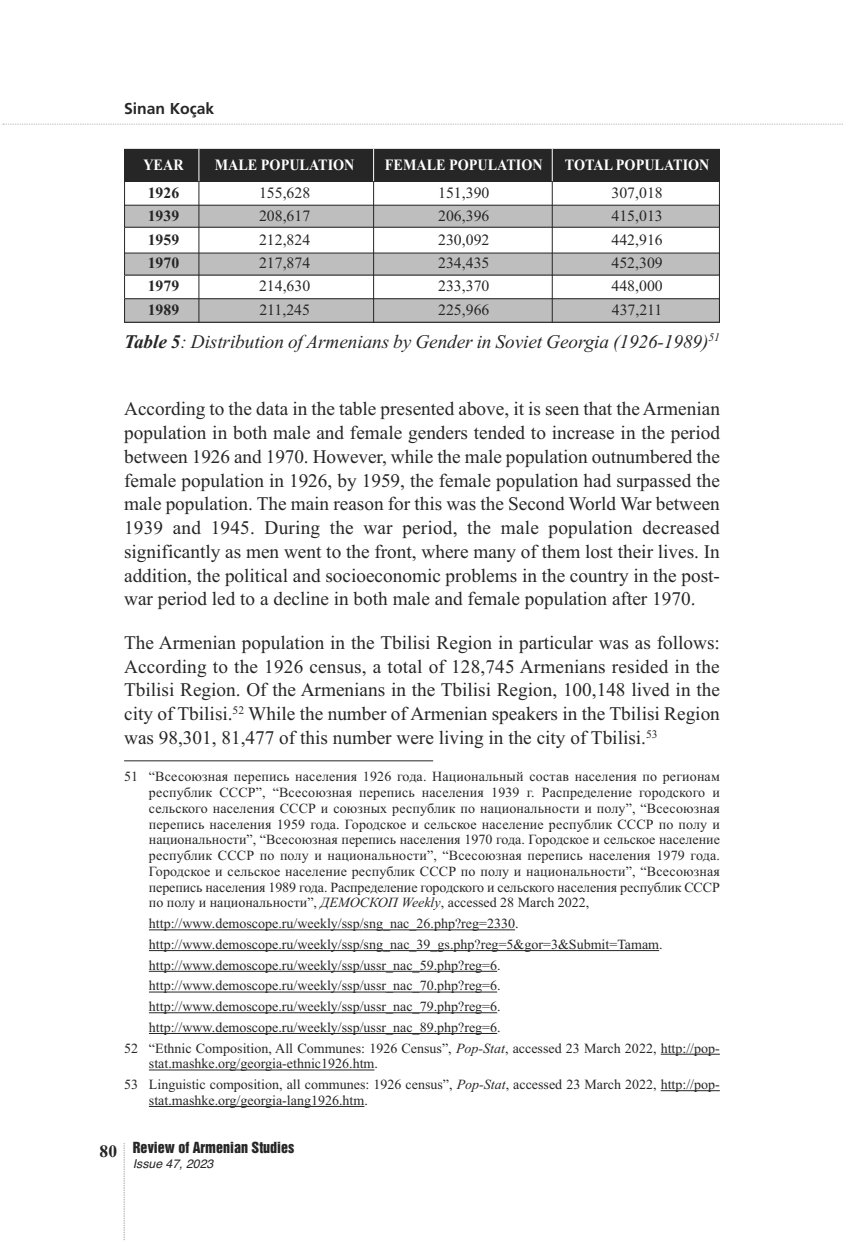
<style>
.page{position:relative;width:844px;height:1241px;background:#fff}
.page>*{position:absolute;margin:0;border:0;box-sizing:border-box;transform-origin:0 0}
.t1{font:19.25px/23.8px "Times New Roman";color:#272627;text-align:justify}
.t2{font:italic 19.25px "Times New Roman";letter-spacing:-.005em;color:#272627}
.t3{font:700 17.5px "Times New Roman";color:#272627}
.t4{font:15.75px "Times New Roman";color:#272627}
.t5{font:700 15.75px "Times New Roman";color:#fff;scale:.9 1}
.t6{font:700 15.75px "Times New Roman";color:#272627}
.t7{font:700 15.75px "Frutiger LT Com";color:#272627}
.t8{font:14px/15.8px "Times New Roman";color:#272627;text-align:justify}
.t9{font:14px "Helvetica Inserat LT Std";color:#272627}
.t10{font:italic 12.25px "Helvetica";color:#272627}
.s1{font-weight:700}
.s2{font-style:italic}
</style>
<div class="page">
<svg style="left:3px;top:124px;width:840px;height:1px"></svg>
<svg style="left:124px;top:1143px;width:1px;height:97px"></svg>
<hr style="left:124px;top:760px;width:309px;height:1px;background:#272627">
<hr style="left:149px;top:929px;width:366px;height:1px;background:#272627">
<hr style="left:149px;top:950px;width:510px;height:1px;background:#272627">
<hr style="left:149px;top:970px;width:348px;height:1px;background:#272627">
<hr style="left:149px;top:991px;width:348px;height:1px;background:#272627">
<hr style="left:149px;top:1012px;width:348px;height:1px;background:#272627">
<hr style="left:149px;top:1032px;width:348px;height:1px;background:#272627">
<hr style="left:660px;top:1053px;width:59px;height:1px;background:#272627">
<hr style="left:149px;top:1069px;width:225px;height:1px;background:#272627">
<hr style="left:660px;top:1090px;width:59px;height:1px;background:#272627">
<hr style="left:149px;top:1105px;width:215px;height:1px;background:#272627">
<div style="left:124px;top:149px;width:595px;height:32px;background:#272627"></div>
<div style="left:124px;top:205px;width:595px;height:22px;background:#bebebe"></div>
<div style="left:124px;top:205px;width:595px;height:22px;border:1px solid #272627"></div>
<div style="left:124px;top:253px;width:595px;height:22px;background:#bebebe"></div>
<div style="left:124px;top:299px;width:595px;height:23px;background:#bebebe"></div>
<div style="left:124px;top:298px;width:595px;height:24px;border:1px solid #272627"></div>
<hr style="left:198px;top:181px;width:1px;height:141px;background:#272627">
<hr style="left:198px;top:149px;width:1px;height:32px;background:#fff">
<hr style="left:373px;top:181px;width:1px;height:141px;background:#272627">
<hr style="left:373px;top:149px;width:1px;height:32px;background:#fff">
<hr style="left:551px;top:181px;width:1px;height:141px;background:#272627">
<hr style="left:551px;top:149px;width:1px;height:32px;background:#fff">
<p class="t7" style="left:124px;top:102px;width:92px">Sinan Koçak</p>
<p class="t5" style="left:143px;top:159px;width:46px">YEAR</p>
<p class="t5" style="left:215px;top:159px;width:157px">MALE POPULATION</p>
<p class="t5" style="left:385px;top:159px;width:177px">FEMALE POPULATION</p>
<p class="t5" style="left:564px;top:159px;width:162px">TOTAL POPULATION</p>
<p class="t6" style="left:148px;top:188px;width:33px">1926</p>
<p class="t4" style="left:259px;top:187px;width:53px">155,628</p>
<p class="t4" style="left:438px;top:187px;width:53px">151,390</p>
<p class="t4" style="left:611px;top:187px;width:53px">307,018</p>
<p class="t6" style="left:148px;top:211px;width:33px">1939</p>
<p class="t4" style="left:259px;top:210px;width:53px">208,617</p>
<p class="t4" style="left:438px;top:210px;width:53px">206,396</p>
<p class="t4" style="left:611px;top:210px;width:53px">415,013</p>
<p class="t6" style="left:148px;top:234px;width:33px">1959</p>
<p class="t4" style="left:259px;top:234px;width:53px">212,824</p>
<p class="t4" style="left:438px;top:234px;width:53px">230,092</p>
<p class="t4" style="left:611px;top:234px;width:53px">442,916</p>
<p class="t6" style="left:148px;top:258px;width:33px">1970</p>
<p class="t4" style="left:259px;top:257px;width:53px">217,874</p>
<p class="t4" style="left:438px;top:257px;width:53px">234,435</p>
<p class="t4" style="left:611px;top:257px;width:53px">452,309</p>
<p class="t6" style="left:148px;top:281px;width:33px">1979</p>
<p class="t4" style="left:259px;top:280px;width:53px">214,630</p>
<p class="t4" style="left:438px;top:280px;width:53px">233,370</p>
<p class="t4" style="left:611px;top:280px;width:53px">448,000</p>
<p class="t6" style="left:148px;top:304px;width:33px">1989</p>
<p class="t4" style="left:259px;top:304px;width:52px">211,245</p>
<p class="t4" style="left:438px;top:304px;width:53px">225,966</p>
<p class="t4" style="left:611px;top:304px;width:52px">437,211</p>
<h1 class="t2" style="left:124px;top:334px;width:597px"><span class="s1">Table 5</span>: Distribution of Armenians by Gender in Soviet Georgia (1926-1989)<sup>51</sup></h1>
<p class="t1" style="left:124px;top:398px;width:597px">According to the data in the table presented above, it is seen that the Armenian population in both male and female genders tended to increase in the period between 1926 and 1970. However, while the male population outnumbered the female population in 1926, by 1959, the female population had surpassed the male population. The main reason for this was the Second World War between 1939 and 1945. During the war period, the male population decreased significantly as men went to the front, where many of them lost their lives. In addition, the political and socioeconomic problems in the country in the post&shy;war period led to a decline in both male and female population after 1970.</p>
<p class="t1" style="left:124px;top:632px;width:597px">The Armenian population in the Tbilisi Region in particular was as follows:<br>According to the 1926 census, a total of 128,745 Armenians resided in the Tbilisi Region. Of the Armenians in the Tbilisi Region, 100,148 lived in the city of Tbilisi.<sup>52</sup> While the number of Armenian speakers in the Tbilisi Region was 98,301, 81,477 of this number were living in the city of Tbilisi.<sup>53</sup></p>
<p class="t8" style="left:149px;top:770px;width:572px;text-indent:-25px">51 “Всесоюзная перепись населения 1926 года. Национальный состав населения по регионам республик СССР”, “Всесоюзная перепись населения 1939 г. Распределение городского и сельского населения СССР и союзных республик по национальности и полу”, “Всесоюзная перепись населения 1959 года. Городское и сельское население республик СССР по полу и национальности”, “Всесоюзная перепись населения 1970 года. Городское и сельское население республик СССР по полу и национальности”, “Всесоюзная перепись населения 1979 года.<br>Городское и сельское население республик СССР по полу и национальности”, “Всесоюзная перепись населения 1989 года. Распределение городского и сельского населения республик СССР по полу и национальности”, <span class="s2">ДЕМОСКОП Weekly</span>, accessed 28 March 2022,</p>
<p class="t8" style="left:149px;top:916px;width:371px">http://www.demoscope.ru/weekly/ssp/sng_nac_26.php?reg=2330.</p>
<p class="t8" style="left:149px;top:937px;width:515px">http://www.demoscope.ru/weekly/ssp/sng_nac_39_gs.php?reg=5&amp;gor=3&amp;Submit=Tamam.</p>
<p class="t8" style="left:149px;top:958px;width:353px">http://www.demoscope.ru/weekly/ssp/ussr_nac_59.php?reg=6.</p>
<p class="t8" style="left:149px;top:978px;width:353px">http://www.demoscope.ru/weekly/ssp/ussr_nac_70.php?reg=6.</p>
<p class="t8" style="left:149px;top:999px;width:353px">http://www.demoscope.ru/weekly/ssp/ussr_nac_79.php?reg=6.</p>
<p class="t8" style="left:149px;top:1020px;width:353px">http://www.demoscope.ru/weekly/ssp/ussr_nac_89.php?reg=6.</p>
<p class="t8" style="left:124px;top:1041px;width:597px">52 “Ethnic Composition, All Communes: 1926 Census”, <span class="s2">Pop-Stat</span>, accessed 23 March 2022, http://pop-</p>
<p class="t8" style="left:124px;top:1054px;width:597px;line-height:20.7px;text-indent:25px">stat.mashke.org/georgia-ethnic1926.htm.<br>53 Linguistic composition, all communes: 1926 census”, <span class="s2">Pop-Stat</span>, accessed 23 March 2022, http://pop-</p>
<p class="t8" style="left:149px;top:1093px;width:220px">stat.mashke.org/georgia-lang1926.htm.</p>
<p class="t3" style="left:100px;top:1145px;width:19px">80</p>
<p class="t9" style="left:133px;top:1139px;width:163px">Review of Armenian Studies</p>
<p class="t10" style="left:133px;top:1158px;width:82px">Issue 47, 2023</p>
</div>
